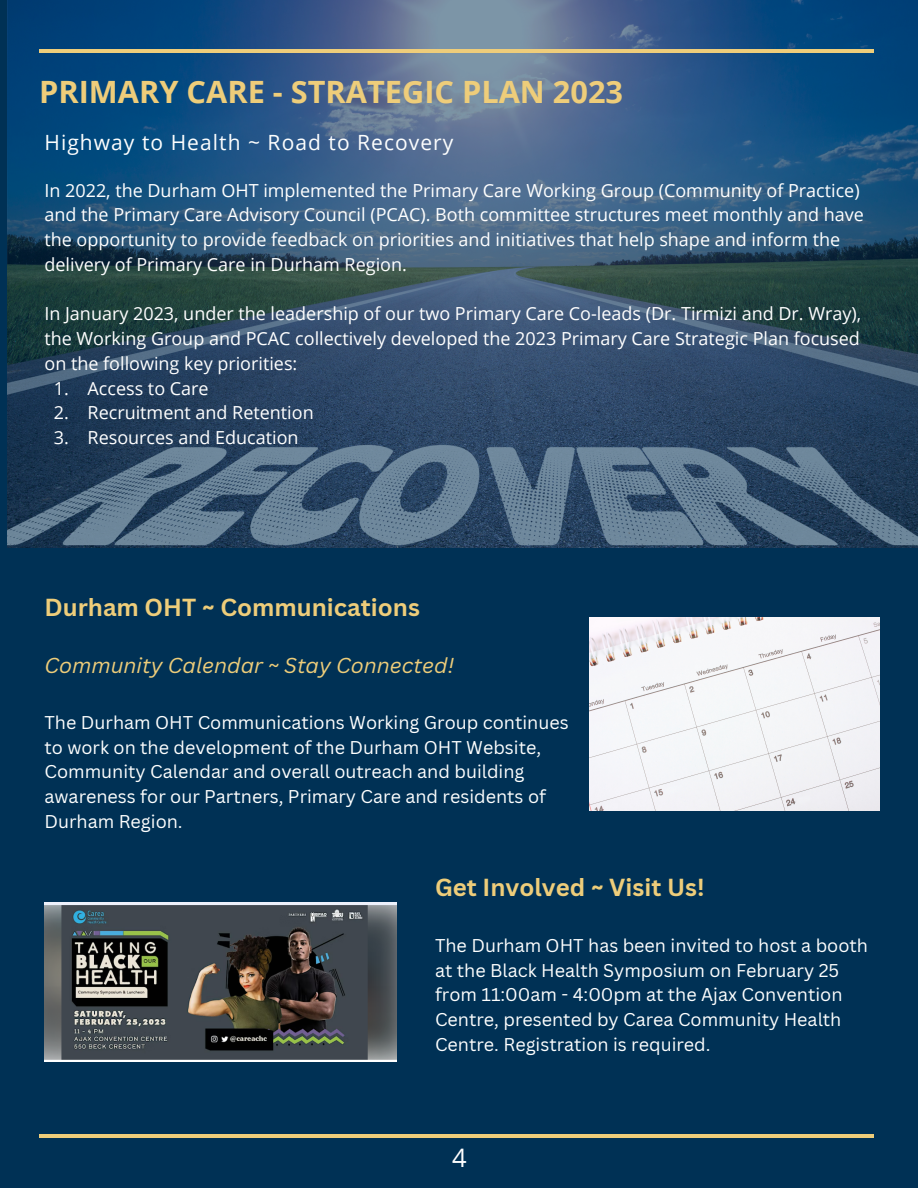
<style>
.page{position:relative;width:918px;height:1188px;background:#003155}
.page>*{position:absolute;margin:0;border:0;box-sizing:border-box;transform-origin:0 0}
.t1{font:700 30.75px "Open Sans";color:#eecd7a}
.t2{font:25.5px "Open Sans";color:#fff}
.t3{font:700 24px "Canva Sans";color:#eecd7a}
.t4{font:italic 21px "Canva Sans";color:#eecd7a}
.t5{font:21px "Open Sans";letter-spacing:.05em;color:#fdfefe}
.t6{font:18px/24.8px "Open Sans";color:#fff}
.t7{font:18px/24.8px "Canva Sans";color:#fdfefe}
</style>
<div class="page">
<img style="left:7px;top:0;width:910px;height:548px">
<hr style="left:39px;top:49px;width:835px;height:4px;background:#eecd7a">
<hr style="left:39px;top:1134px;width:835px;height:3px;background:#eecd7a">
<img style="left:44px;top:903px;width:353px;height:158px">
<img style="left:589px;top:617px;width:291px;height:194px">
<h1 class="t1" style="left:39px;top:71px;width:585px">PRIMARY CARE - STRATEGIC PLAN 2023</h1>
<p class="t5" style="left:44px;top:127px;width:410px">Highway to Health ~ Road to Recovery</p>
<p class="t6" style="left:44px;top:177px;width:821px">In 2022, the Durham OHT implemented the Primary Care Working Group (Community of Practice) and the Primary Care Advisory Council (PCAC). Both committee structures meet monthly and have the opportunity to provide feedback on priorities and initiatives that help shape and inform the delivery of Primary Care in Durham Region.</p>
<p class="t6" style="left:44px;top:301px;width:818px;text-align:justify">In January 2023, under the leadership of our two Primary Care Co-leads (Dr. Tirmizi and Dr. Wray), the Working Group and PCAC collectively developed the 2023 Primary Care Strategic Plan focused on the following key priorities:</p>
<p class="t6" style="left:54px;top:375px;width:156px">1. Access to Care</p>
<p class="t6" style="left:54px;top:400px;width:261px">2. Recruitment and Retention</p>
<p class="t6" style="left:54px;top:425px;width:246px">3. Resources and Education</p>
<h3 class="t3" style="left:44px;top:591px;width:377px">Durham OHT ~ Communications</h3>
<p class="t4" style="left:44px;top:650px;width:411px">Community Calendar ~ Stay Connected!</p>
<p class="t7" style="left:44px;top:709px;width:526px">The Durham OHT Communications Working Group continues to work on the development of the Durham OHT Website, Community Calendar and overall outreach and building awareness for our Partners, Primary Care and residents of Durham Region.</p>
<h3 class="t3" style="left:435px;top:870px;width:271px">Get Involved ~ Visit Us!</h3>
<p class="t7" style="left:435px;top:933px;width:435px">The Durham OHT has been invited to host a booth at the Black Health Symposium on February 25 from 11:00am - 4:00pm at the Ajax Convention Centre, presented by Carea Community Health Centre. Registration is required.</p>
<h2 class="t2" style="left:452px;top:1140px;width:16px">4</h2>
</div>
